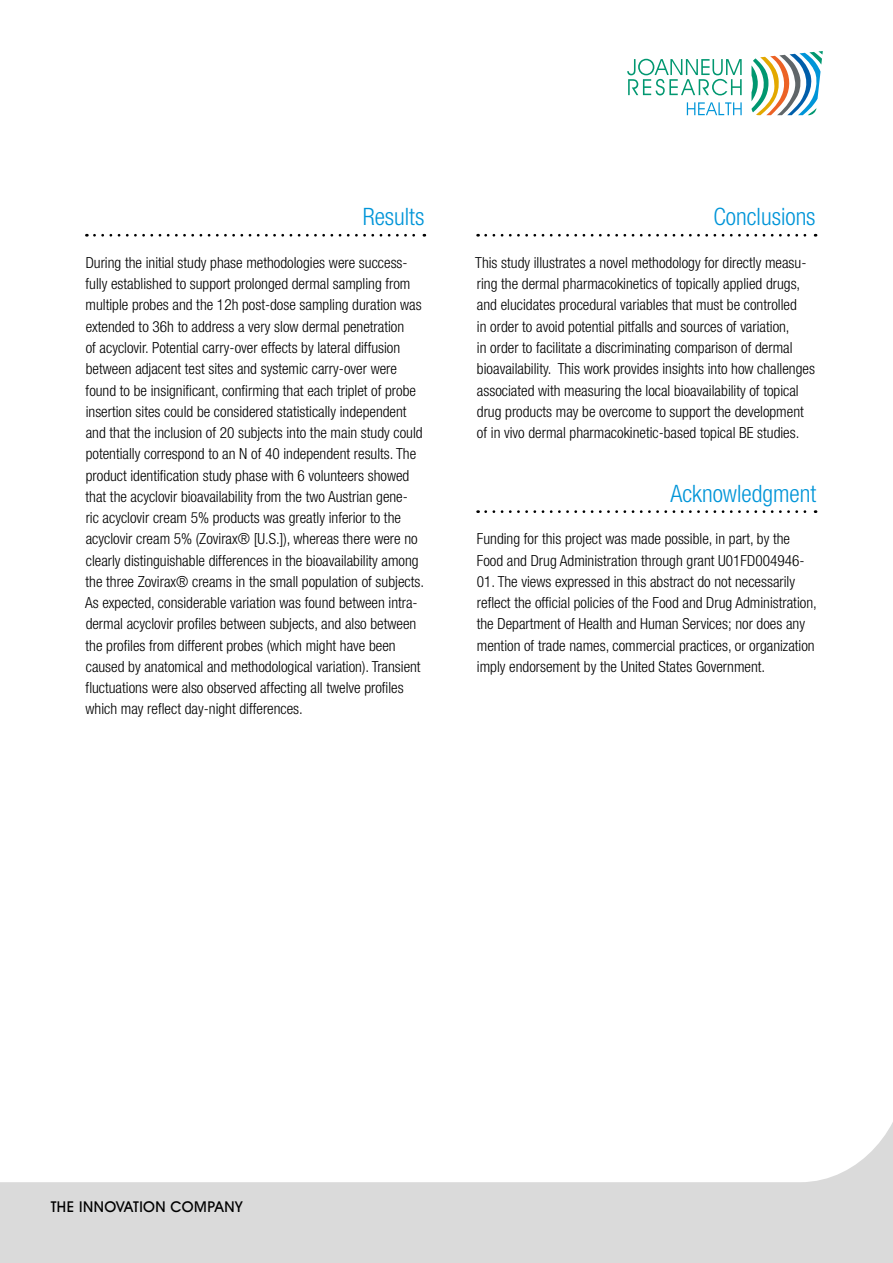
<style>
.page{position:relative;width:893px;height:1263px;background:#fff}
.page>*{position:absolute;margin:0;border:0;box-sizing:border-box;transform-origin:0 0}
.t1{font:300 condensed 24px "Helvetica Neue LT Pro";color:#0095d8}
.t2{font:300 condensed 15.3px/21.3px "Helvetica Neue LT Pro";color:#000}
.t3{font:500 15px "Avant Garde IT Cby BT";letter-spacing:.035em;color:#000}
</style>
<div class="page">
<svg style="left:94px;top:234px;width:331px;height:3px"></svg>
<svg style="left:486px;top:234px;width:330px;height:3px"></svg>
<svg style="left:486px;top:510px;width:330px;height:3px"></svg>
<svg style="left:627px;top:59px;width:115px;height:36px"></svg>
<svg style="left:751px;top:51px;width:72px;height:64px"></svg>
<svg style="left:687px;top:102px;width:55px;height:13px"></svg>
<svg style="left:0;top:1122px;width:893px;height:141px;fill:#dadada"></svg>
<h1 class="t1" style="left:363px;top:203px;width:63px">Results</h1>
<p class="t2" style="left:85px;top:252px;width:340px">During the initial study phase methodologies were success&shy;fully established to support prolonged dermal sampling from multiple probes and the 12h post-dose sampling duration was extended to 36h to address a very slow dermal penetration<br>of acyclovir. Potential carry-over effects by lateral diffusion between adjacent test sites and systemic carry-over were found to be insignificant, confirming that each triplet of probe insertion sites could be considered statistically independent and that the inclusion of 20 subjects into the main study could potentially correspond to an N of 40 independent results. The product identification study phase with 6 volunteers showed that the acyclovir bioavailability from the two Austrian gene&shy;ric acyclovir cream 5% products was greatly inferior to the acyclovir cream 5% (Zovirax® [U.S.]), whereas there were no clearly distinguishable differences in the bioavailability among the three Zovirax® creams in the small population of subjects.<br>As expected, considerable variation was found between intra&shy;dermal acyclovir profiles between subjects, and also between the profiles from different probes (which might have been caused by anatomical and methodological variation). Transient fluctuations were also observed affecting all twelve profiles which may reflect day-night differences.</p>
<h1 class="t1" style="left:713px;top:203px;width:104px">Conclusions</h1>
<p class="t2" style="left:475px;top:252px;width:341px">This study illustrates a novel methodology for directly measu&shy;ring the dermal pharmacokinetics of topically applied drugs, and elucidates procedural variables that must be controlled<br>in order to avoid potential pitfalls and sources of variation,<br>in order to facilitate a discriminating comparison of dermal bioavailability. This work provides insights into how challenges associated with measuring the local bioavailability of topical drug products may be overcome to support the development of in vivo dermal pharmacokinetic-based topical BE studies.</p>
<h1 class="t1" style="left:670px;top:479px;width:147px">Acknowledgment</h1>
<p class="t2" style="left:477px;top:528px;width:329px">Funding for this project was made possible, in part, by the<br>Food and Drug Administration through grant U01FD004946-</p>
<p class="t2" style="left:477px;top:571px;width:341px">01. The views expressed in this abstract do not necessarily reflect the official policies of the Food and Drug Administration, the Department of Health and Human Services; nor does any mention of trade names, commercial practices, or organization imply endorsement by the United States Government.</p>
<p class="t3" style="left:51px;top:1197px;width:193px">THE INNOVATION COMPANY</p>
</div>
